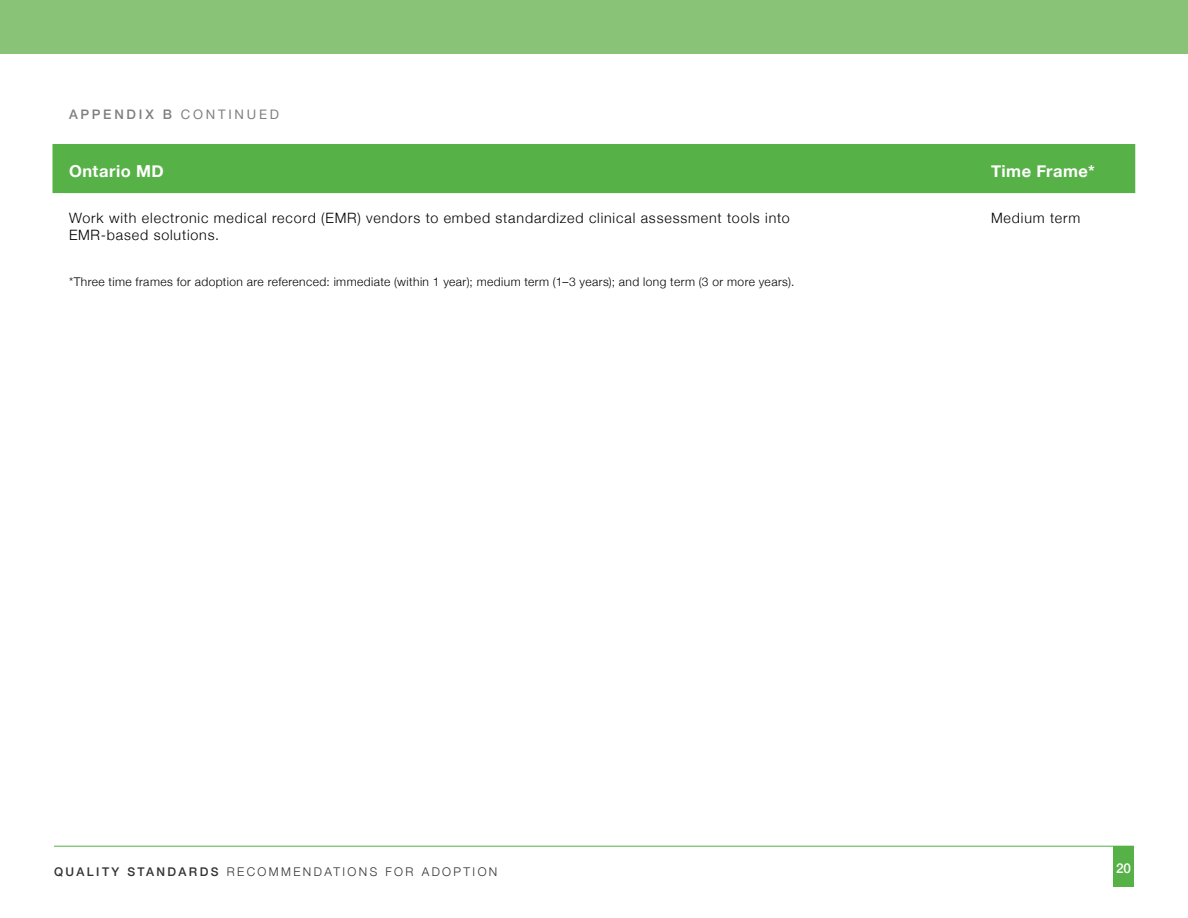
<style>
.page{position:relative;width:1188px;height:918px;background:#fff}
.page>*{position:absolute;margin:0;border:0;box-sizing:border-box;transform-origin:0 0}
.table_-_header_2{font:700 16.5px "Helvetica Neue";letter-spacing:.03em;color:#fff}
.table_-_plain{font:300 14.25px/17.1px "Helvetica Neue";letter-spacing:.06em;color:#000}
.t1{font:500 13.5px "Helvetica Neue";color:#fff}
.text_-_continued{font:500 13.2px "Helvetica Neue";letter-spacing:.215em;color:#808080}
.text_-_ref{font:300 12px "Helvetica Neue";letter-spacing:.035em;color:#000}
.t2{font:300 12px "Helvetica Neue";letter-spacing:.2em;color:#333}
.s1{font-weight:400}
.s2{font-weight:500}
</style>
<div class="page">
<hr style="left:54px;top:846px;width:1080px;height:1px;background:#56b146">
<div style="left:1113px;top:846px;width:21px;height:41px;background:#56b146"></div>
<div style="left:0;top:0;width:1188px;height:54px;background:#89c377"></div>
<div style="left:52px;top:144px;width:1083px;height:49px;background:#56b146"></div>
<p class="text_-_continued" style="left:69px;top:104px;width:212px">APPENDIX B <span class="s1">CONTINUED</span></p>
<p class="table_-_header_2" style="left:69px;top:158px;width:96px">Ontario MD</p>
<p class="table_-_header_2" style="left:991px;top:158px;width:105px">Time Frame*</p>
<p class="table_-_plain" style="left:69px;top:209px;width:722px">Work with electronic medical record (EMR) vendors to embed standardized clinical assessment tools into<br>EMR-based solutions.</p>
<p class="text_-_ref" style="left:69px;top:272px;width:727px">*Three time frames for adoption are referenced: immediate (within 1 year); medium term (1–3 years); and long term (3 or more years).</p>
<p class="table_-_plain" style="left:991px;top:209px;width:91px">Medium term</p>
<p class="t2" style="left:54px;top:862px;width:445px"><span class="s2">QUALITY STANDARDS</span> RECOMMENDATIONS FOR ADOPTION</p>
<p class="t1" style="left:1116px;top:857px;width:16px">20</p>
</div>
